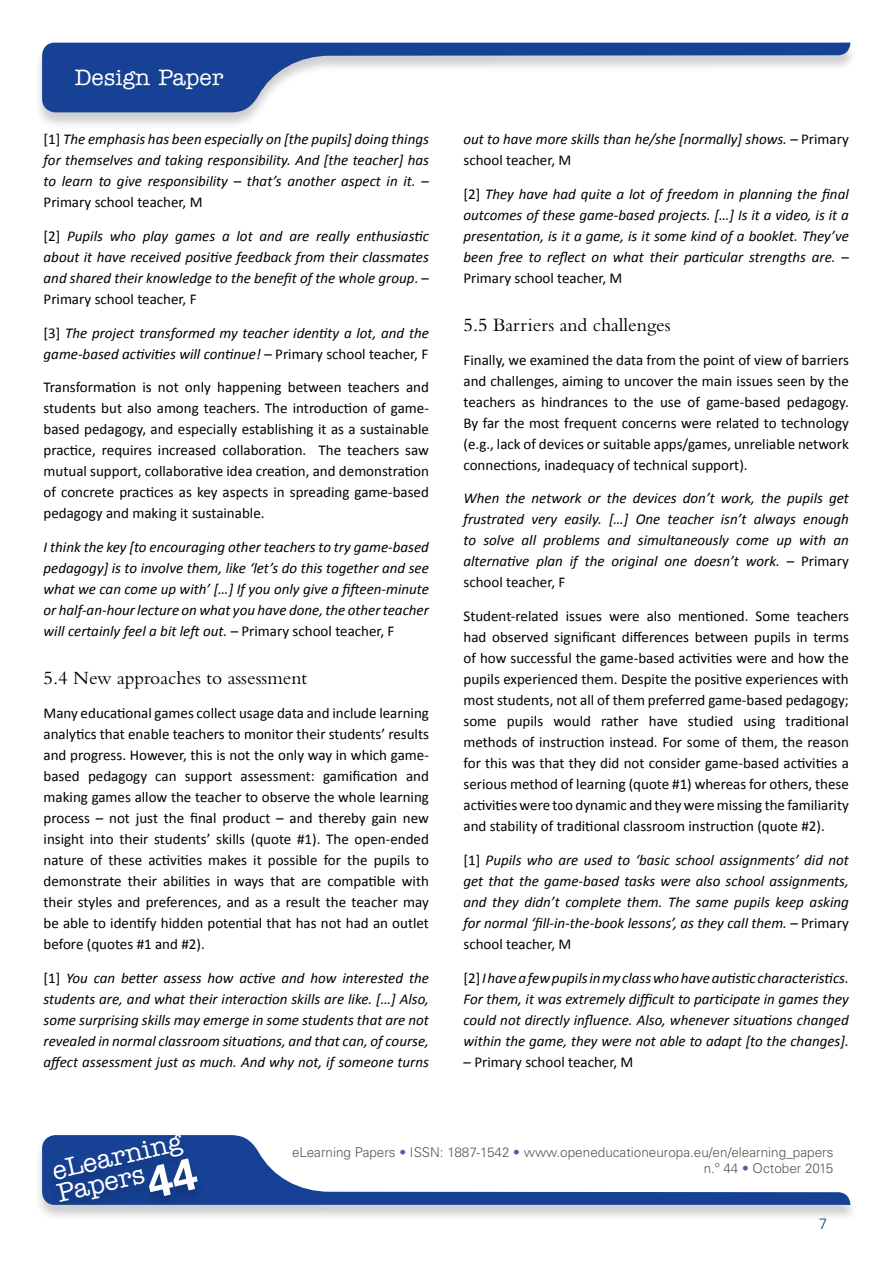
<style>
.page{position:relative;width:893px;height:1263px;background:#fff}
.page>*{position:absolute;margin:0;border:0;box-sizing:border-box;transform-origin:0 0}
.t1{font:500 26.25px/23.1px "American Typewriter Std";color:#fff}
.t2{font:500 22.5px "American Typewriter Std";color:#fff}
.t3{font:19.5px "Bembo Std";color:#000}
.t4{font:italic 15px/21px "Calibri";color:#000;text-align:justify}
.t5{font:15px/21px "Calibri";color:#000;text-align:justify}
.t6{font:300 15px "Univers LT Std";color:#164194}
.t7{font:300 13.5px/16.2px "Univers LT Std";color:#575756;text-align:right}
.s1{font-style:normal}
.s2{font-family:"Univers LT Std";font-weight:700;font-size:45px}
.s3{color:#495fa9}
</style>
<div class="page">
<div style="left:33px;top:1135px;width:825px;height:87px;background:#000;opacity:.2"></div>
<svg style="left:42px;top:1135px;width:808px;height:70px"></svg>
<div style="left:46px;top:1135px;width:159px;height:70px;background:#153e8f"></div>
<div style="left:33px;top:42px;width:825px;height:87px;background:#000;opacity:.2"></div>
<svg style="left:42px;top:43px;width:808px;height:69px"></svg>
<h2 class="t2" style="left:75px;top:65px;width:150px">Design Paper</h2>
<p class="t4" style="left:44px;top:128px;width:387px"><span class="s1">[1]</span> The emphasis has been especially on [the pupils] doing things for themselves and taking responsibility. And [the teacher] has to learn to give responsibility – that’s another aspect in it. <span class="s1">– Primary school teacher, M</span></p>
<p class="t4" style="left:44px;top:225px;width:387px"><span class="s1">[2]</span> Pupils who play games a lot and are really enthusiastic about it have received positive feedback from their classmates and shared their knowledge to the benefit of the whole group<span class="s1">. – Primary school teacher, F</span></p>
<p class="t4" style="left:44px;top:322px;width:387px"><span class="s1">[3]</span> The project transformed my teacher identity a lot, and the game-based activities will continue! <span class="s1">– Primary school teacher, F</span></p>
<p class="t5" style="left:44px;top:377px;width:387px">Transformation is not only happening between teachers and students but also among teachers. The introduction of game&shy;based pedagogy, and especially establishing it as a sustainable practice, requires increased collaboration. The teachers saw mutual support, collaborative idea creation, and demonstration of concrete practices as key aspects in spreading game-based pedagogy and making it sustainable.</p>
<p class="t4" style="left:44px;top:536px;width:387px">I think the key [to encouraging other teachers to try game-based pedagogy] is to involve them, like ‘let’s do this together and see what we can come up with’ […] If you only give a fifteen-minute or half-an-hour lecture on what you have done, the other teacher will certainly feel a bit left out. <span class="s1">– Primary school teacher, F</span></p>
<h3 class="t3" style="left:44px;top:667px;width:265px">5.4 New approaches to assessment</h3>
<p class="t5" style="left:44px;top:702px;width:387px">Many educational games collect usage data and include learning analytics that enable teachers to monitor their students’ results and progress. However, this is not the only way in which game&shy;based pedagogy can support assessment: gamification and making games allow the teacher to observe the whole learning process – not just the final product – and thereby gain new insight into their students’ skills (quote #1). The open-ended nature of these activities makes it possible for the pupils to demonstrate their abilities in ways that are compatible with their styles and preferences, and as a result the teacher may be able to identify hidden potential that has not had an outlet before (quotes #1 and #2).</p>
<p class="t4" style="left:44px;top:967px;width:387px"><span class="s1">[1]</span> You can better assess how active and how interested the students are, and what their interaction skills are like. […] Also, some surprising skills may emerge in some students that are not revealed in normal classroom situations, and that can, of course, affect assessment just as much. And why not, if someone turns</p>
<p class="t4" style="left:463px;top:128px;width:387px">out to have more skills than he/she [normally] shows. <span class="s1">– Primary school teacher, M</span></p>
<p class="t4" style="left:463px;top:183px;width:387px"><span class="s1">[2]</span> They have had quite a lot of freedom in planning the final outcomes of these game-based projects. […] Is it a video, is it a presentation, is it a game, is it some kind of a booklet. They’ve been free to reflect on what their particular strengths are. <span class="s1">– Primary school teacher, M</span></p>
<h3 class="t3" style="left:463px;top:313px;width:209px">5.5 Barriers and challenges</h3>
<p class="t5" style="left:463px;top:349px;width:387px">Finally, we examined the data from the point of view of barriers and challenges, aiming to uncover the main issues seen by the teachers as hindrances to the use of game-based pedagogy.<br>By far the most frequent concerns were related to technology (e.g., lack of devices or suitable apps/games, unreliable network connections, inadequacy of technical support).</p>
<p class="t4" style="left:463px;top:487px;width:387px">When the network or the devices don’t work, the pupils get frustrated very easily. […] One teacher isn’t always enough to solve all problems and simultaneously come up with an alternative plan if the original one doesn’t work. <span class="s1">– Primary school teacher, F</span></p>
<p class="t5" style="left:463px;top:606px;width:387px">Student-related issues were also mentioned. Some teachers had observed significant differences between pupils in terms of how successful the game-based activities were and how the pupils experienced them. Despite the positive experiences with most students, not all of them preferred game-based pedagogy; some pupils would rather have studied using traditional methods of instruction instead. For some of them, the reason for this was that they did not consider game-based activities a serious method of learning (quote #1) whereas for others, these activities were too dynamic and they were missing the familiarity and stability of traditional classroom instruction (quote #2).</p>
<p class="t4" style="left:463px;top:849px;width:387px"><span class="s1">[1]</span> Pupils who are used to ‘basic school assignments’ did not get that the game-based tasks were also school assignments, and they didn’t complete them. The same pupils keep asking for normal ‘fill-in-the-book lessons’, as they call them. <span class="s1">– Primary school teacher, M</span></p>
<p class="t4" style="left:463px;top:967px;width:387px"><span class="s1">[2]</span> I have a few pupils in my class who have autistic characteristics.<br>For them, it was extremely difficult to participate in games they could not directly influence. Also, whenever situations changed within the game, they were not able to adapt [to the changes].</p>
<p class="t5" style="left:463px;top:1051px;width:171px">– Primary school teacher, M</p>
<h1 class="t1" style="left:50px;top:1160px;width:141px;rotate:-13deg">eLearning<br>Papers<span class="s2">44</span></h1>
<p class="t7" style="left:292px;top:1144px;width:543px">eLearning Papers <span class="s3">•</span> ISSN: 1887-1542 <span class="s3">•</span> www.openeducationeuropa.eu/en/elearning_papers n.º 44 <span class="s3">•</span> October 2015</p>
<p class="t6" style="left:819px;top:1215px;width:10px">7</p>
</div>
